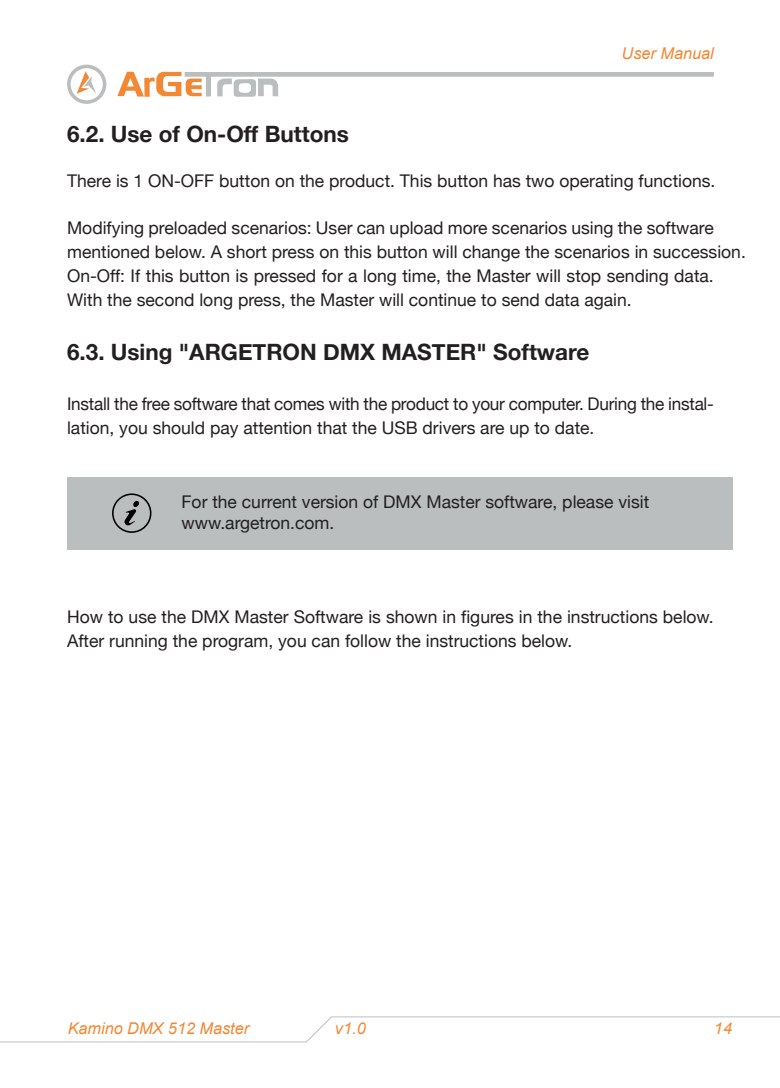
<style>
.page{position:relative;width:780px;height:1088px;background:#fff}
.page>*{position:absolute;margin:0;border:0;box-sizing:border-box;transform-origin:0 0}
.t1{font:700 22.5px "Helvetica Neue";color:#231f20}
.t2{font:17.5px/23.8px "Helvetica Neue";color:#231f20}
.t3{font:italic 16.25px "Arial";color:#f28834}
</style>
<div class="page">
<svg style="left:117px;top:72px;width:596px;height:25px"></svg>
<svg style="left:67px;top:65px;width:39px;height:39px"></svg>
<svg style="left:0;top:1016px;width:780px;height:26px"></svg>
<div style="left:67px;top:477px;width:665px;height:73px;background:#babebe"></div>
<svg style="left:112px;top:493px;width:39px;height:40px"></svg>
<p class="t3" style="left:621px;top:43px;width:94px">User Manual</p>
<p class="t1" style="left:67px;top:116px;width:283px">6.2. Use of On-Off Buttons</p>
<p class="t2" style="left:67px;top:170px;width:650px">There is 1 ON-OFF button on the product. This button has two operating functions.</p>
<p class="t2" style="left:67px;top:217px;width:680px">Modifying preloaded scenarios: User can upload more scenarios using the software mentioned below. A short press on this button will change the scenarios in succession.<br>On-Off: If this button is pressed for a long time, the Master will stop sending data.<br>With the second long press, the Master will continue to send data again.</p>
<p class="t1" style="left:67px;top:334px;width:524px">6.3. Using "ARGETRON DMX MASTER" Software</p>
<p class="t2" style="left:67px;top:393px;width:648px">Install the free software that comes with the product to your computer. During the instal&shy;lation, you should pay attention that the USB drivers are up to date.</p>
<p class="t2" style="left:181px;top:492px;width:469px;line-height:21px">For the current version of DMX Master software, please visit www.argetron.com.</p>
<p class="t2" style="left:67px;top:606px;width:648px">How to use the DMX Master Software is shown in figures in the instructions below.<br>After running the program, you can follow the instructions below.</p>
<p class="t3" style="left:68px;top:1018px;width:183px">Kamino DMX 512 Master</p>
<p class="t3" style="left:335px;top:1017px;width:32px">v1.0</p>
<p class="t3" style="left:714px;top:1018px;width:20px">14</p>
</div>
